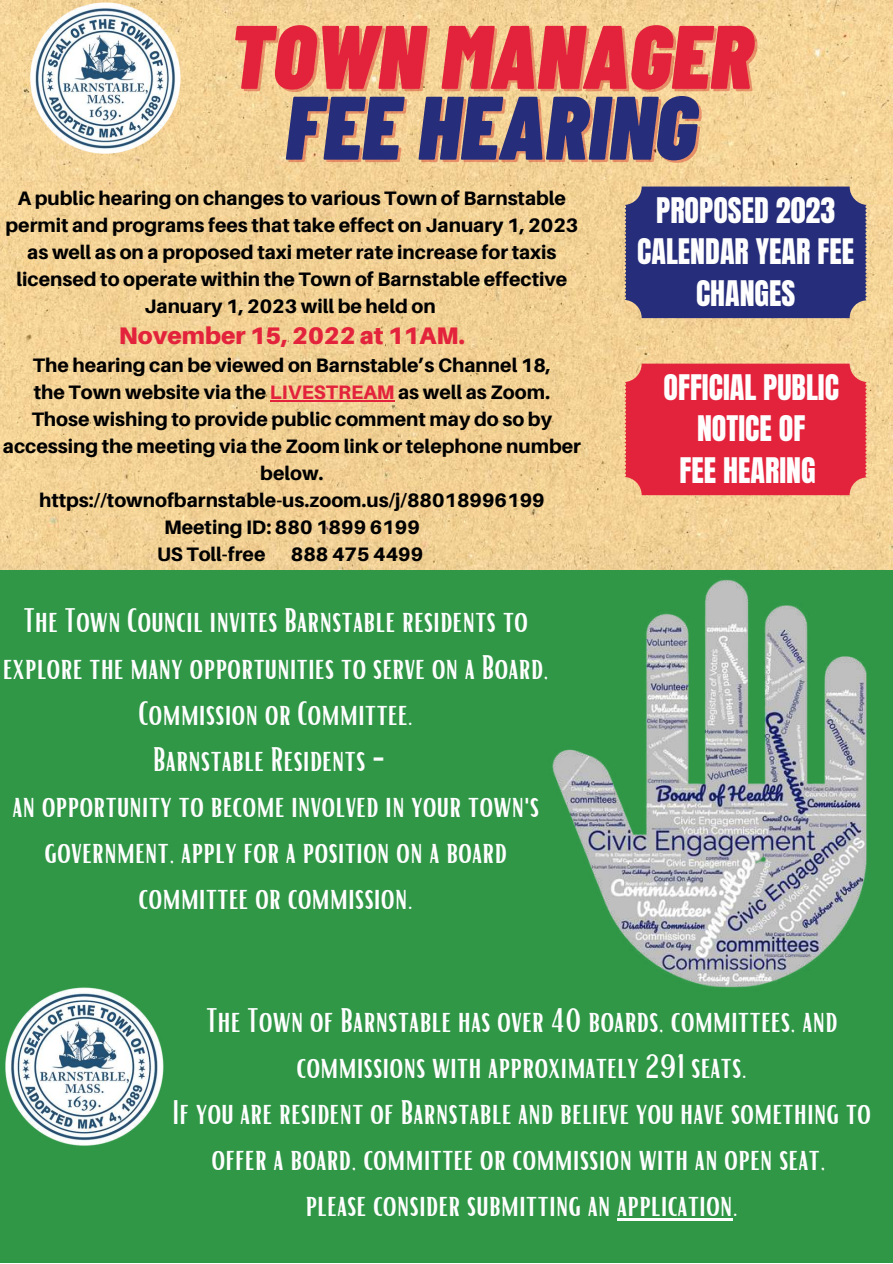
<style>
.page{position:relative;width:893px;height:1264px;background:#fff}
.page>*{position:absolute;margin:0;border:0;box-sizing:border-box;transform-origin:0 0}
.t1{font:italic 900 89.85px "Barlow Condensed";color:#e3233c}
.t2{font:italic 900 89.85px "Barlow Condensed";color:#262d7a}
.t3{font:33px/46px "Bright";color:#fefefe;text-align:center}
.t4{font:30px/41.5px "Anton";color:#fefefe;text-align:center}
.t5{font:900 24px "Aileron";color:#e3233c}
.t6{font:800 19.5px/27px "Aileron";color:#000;text-align:center}
.s1{color:#e3233c}
</style>
<div class="page">
<div style="left:0;top:569px;width:892px;height:693px;background:#309747"></div>
<img style="left:545px;top:569px;width:347px;height:419px">
<img style="left:5px;top:987px;width:159px;height:159px">
<hr style="left:617px;top:1218px;width:115px;height:2px;background:#fefefe">
<img style="left:0;top:0;width:892px;height:569px">
<img style="left:27px;top:0;width:157px;height:156px">
<div style="left:623px;top:186px;width:244px;height:132px;background:#262d7a"></div>
<div style="left:623px;top:363px;width:244px;height:132px;background:#e3233c"></div>
<hr style="left:270px;top:400px;width:124px;height:1px;background:#e3233c">
<h1 class="t1" style="left:229px;top:-1px;width:525px">TOWN MANAGER</h1>
<h1 class="t2" style="left:285px;top:70px;width:413px">FEE HEARING</h1>
<h3 class="t4" style="left:637px;top:190px;width:218px">PROPOSED 2023<br>CALENDAR YEAR FEE<br>CHANGES</h3>
<p class="t6" style="left:6px;top:184px;width:574px">A public hearing on changes to various Town of Barnstable permit and programs fees that take effect on January 1, 2023 as well as on a proposed taxi meter rate increase for taxis licensed to operate within the Town of Barnstable effective January 1, 2023 will be held on</p>
<p class="t5" style="left:119px;top:321px;width:347px">November 15, 2022 at 11AM.</p>
<p class="t6" style="left:33px;top:352px;width:519px">The hearing can be viewed on Barnstable’s Channel 18,</p>
<p class="t6" style="left:34px;top:378px;width:517px">the Town website via the <span class="s1">LIVESTREAM</span> as well as Zoom.</p>
<p class="t6" style="left:32px;top:405px;width:522px">Those wishing to provide public comment may do so by</p>
<p class="t6" style="left:3px;top:432px;width:579px">accessing the meeting via the Zoom link or telephone number</p>
<p class="t6" style="left:260px;top:459px;width:65px">below.</p>
<p class="t6" style="left:39px;top:486px;width:507px">https://townofbarnstable-us.zoom.us/j/88018996199</p>
<p class="t6" style="left:164px;top:513px;width:257px">Meeting ID: 880 1899 6199</p>
<p class="t6" style="left:157px;top:540px;width:110px">US Toll-free</p>
<p class="t6" style="left:291px;top:540px;width:134px">888 475 4499</p>
<h3 class="t4" style="left:663px;top:367px;width:177px">OFFICIAL PUBLIC<br>NOTICE OF<br>FEE HEARING</h3>
<p class="t3" style="left:3px;top:596px;width:547px">The Town Council invites Barnstable residents to explore the many opportunities to serve on a Board, Commission or Committee.<br>Barnstable Residents -<br>an opportunity to become involved in your town's government, apply for a position on a board committee or commission.</p>
<p class="t3" style="left:172px;top:995px;width:700px">The Town of Barnstable has over 40 boards, committees, and commissions with approximately 291 seats.<br>If you are resident of Barnstable and believe you have something to offer a board, committee or commission with an open seat,<br>please consider submitting an application.</p>
</div>
